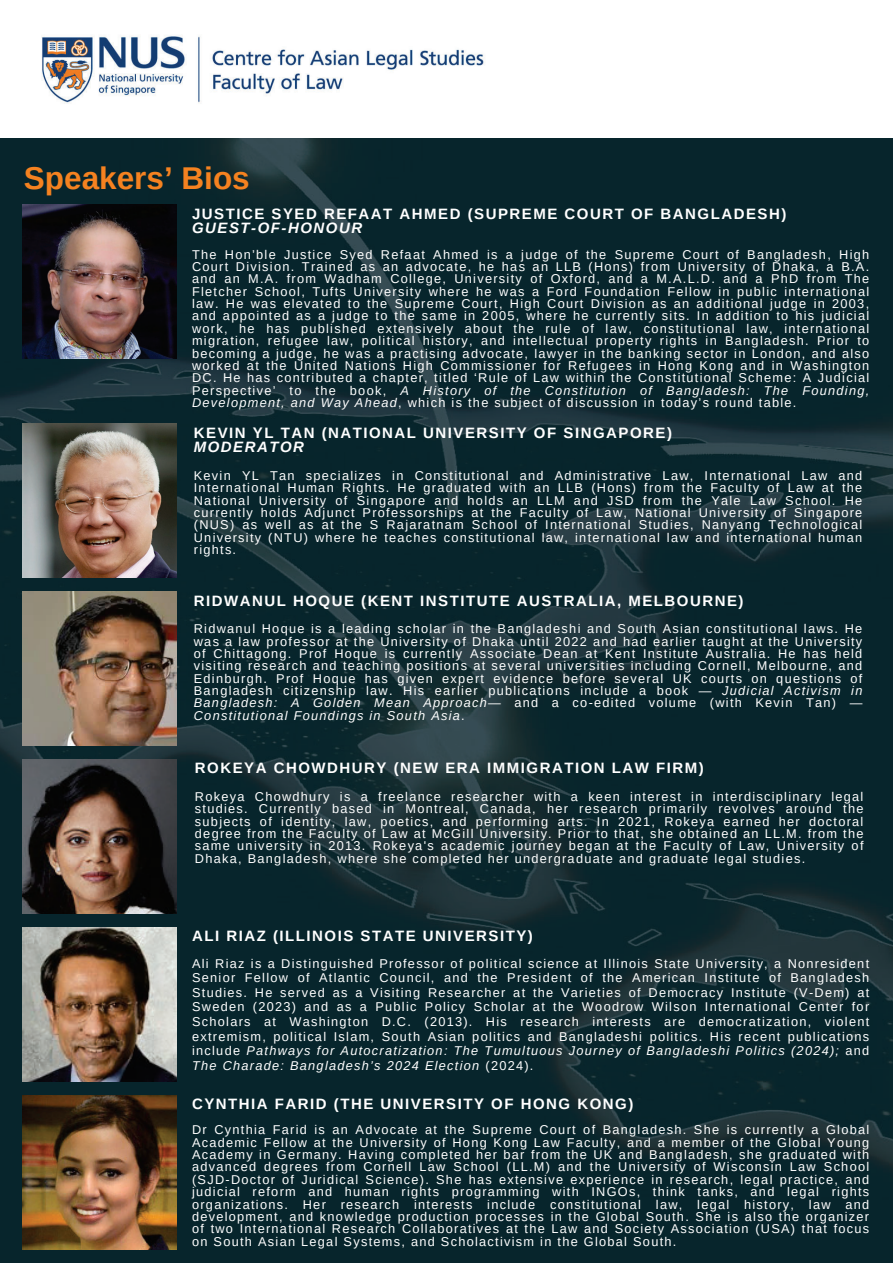
<style>
.page{position:relative;width:893px;height:1263px;background:#fff}
.page>*{position:absolute;margin:0;border:0;box-sizing:border-box;transform-origin:0 0}
.t1{font:700 31.5px "Arimo";color:#f58220}
.t2{font:700 15px "Arimo";letter-spacing:.1em;color:#fff}
.t3{font:italic 700 15px "Arimo";letter-spacing:.1em;color:#fff}
.t4{font:12.75px/12.4px "Arimo";letter-spacing:.1em;color:#fff;text-align:justify}
.s1{font-style:italic}
</style>
<div class="page">
<img style="left:0;top:138px;width:761px;height:579px">
<img style="left:761px;top:138px;width:132px;height:1125px">
<img style="left:0;top:717px;width:762px;height:546px">
<img style="left:41px;top:35px;width:443px;height:69px">
<img style="left:23px;top:424px;width:153px;height:154px">
<img style="left:23px;top:759px;width:153px;height:154px">
<img style="left:23px;top:927px;width:153px;height:154px">
<img style="left:23px;top:592px;width:153px;height:154px">
<img style="left:23px;top:205px;width:153px;height:154px">
<img style="left:23px;top:1095px;width:153px;height:154px">
<h1 class="t1" style="left:24px;top:160px;width:227px">Speakers’ Bios</h1>
<p class="t2" style="left:192px;top:205px;width:596px">JUSTICE SYED REFAAT AHMED (SUPREME COURT OF BANGLADESH)</p>
<p class="t3" style="left:192px;top:220px;width:172px">GUEST-OF-HONOUR</p>
<p class="t4" style="left:192px;top:248px;width:679px">The Hon’ble Justice Syed Refaat Ahmed is a judge of the Supreme Court of Bangladesh, High Court Division. Trained as an advocate, he has an LLB (Hons) from University of Dhaka, a B.A. and an M.A. from Wadham College, University of Oxford, and a M.A.L.D. and a PhD from The Fletcher School, Tufts University where he was a Ford Foundation Fellow in public international law. He was elevated to the Supreme Court, High Court Division as an additional judge in 2003, and appointed as a judge to the same in 2005, where he currently sits. In addition to his judicial work, he has published extensively about the rule of law, constitutional law, international migration, refugee law, political history, and intellectual property rights in Bangladesh. Prior to becoming a judge, he was a practising advocate, lawyer in the banking sector in London, and also worked at the United Nations High Commissioner for Refugees in Hong Kong and in Washington DC. He has contributed a chapter, titled ‘Rule of Law within the Constitutional Scheme: A Judicial Perspective’ to the book, <span class="s1">A History of the Constitution of Bangladesh: The Founding, Development, and Way Ahead</span>, which is the subject of discussion in today’s round table.</p>
<p class="t2" style="left:194px;top:424px;width:480px">KEVIN YL TAN (NATIONAL UNIVERSITY OF SINGAPORE)</p>
<p class="t3" style="left:194px;top:439px;width:112px">MODERATOR</p>
<p class="t4" style="left:194px;top:469px;width:670px">Kevin YL Tan specializes in Constitutional and Administrative Law, International Law and International Human Rights. He graduated with an LLB (Hons) from the Faculty of Law at the National University of Singapore and holds an LLM and JSD from the Yale Law School. He currently holds Adjunct Professorships at the Faculty of Law, National University of Singapore (NUS) as well as at the S Rajaratnam School of International Studies, Nanyang Technological University (NTU) where he teaches constitutional law, international law and international human rights.</p>
<p class="t2" style="left:194px;top:592px;width:551px">RIDWANUL HOQUE (KENT INSTITUTE AUSTRALIA, MELBOURNE)</p>
<p class="t4" style="left:194px;top:622px;width:670px">Ridwanul Hoque is a leading scholar in the Bangladeshi and South Asian constitutional laws. He was a law professor at the University of Dhaka until 2022 and had earlier taught at the University of Chittagong. Prof Hoque is currently Associate Dean at Kent Institute Australia. He has held visiting research and teaching positions at several universities including Cornell, Melbourne, and Edinburgh. Prof Hoque has given expert evidence before several UK courts on questions of Bangladesh citizenship law. His earlier publications include a book — <span class="s1">Judicial Activism in Bangladesh: A Golden Mean Approach</span>— and a co-edited volume (with Kevin Tan) — <span class="s1">Constitutional Foundings in South Asia</span>.</p>
<p class="t2" style="left:195px;top:760px;width:510px">ROKEYA CHOWDHURY (NEW ERA IMMIGRATION LAW FIRM)</p>
<p class="t4" style="left:195px;top:790px;width:670px">Rokeya Chowdhury is a freelance researcher with a keen interest in interdisciplinary legal studies. Currently based in Montreal, Canada, her research primarily revolves around the subjects of identity, law, poetics, and performing arts. In 2021, Rokeya earned her doctoral degree from the Faculty of Law at McGill University. Prior to that, she obtained an LL.M. from the same university in 2013. Rokeya's academic journey began at the Faculty of Law, University of Dhaka, Bangladesh, where she completed her undergraduate and graduate legal studies.</p>
<p class="t2" style="left:192px;top:927px;width:342px">ALI RIAZ (ILLINOIS STATE UNIVERSITY)</p>
<p class="t4" style="left:192px;top:956px;width:679px;line-height:14.6px">Ali Riaz is a Distinguished Professor of political science at Illinois State University, a Nonresident Senior Fellow of Atlantic Council, and the President of the American Institute of Bangladesh Studies. He served as a Visiting Researcher at the Varieties of Democracy Institute (V-Dem) at Sweden (2023) and as a Public Policy Scholar at the Woodrow Wilson International Center for Scholars at Washington D.C. (2013). His research interests are democratization, violent extremism, political Islam, South Asian politics and Bangladeshi politics. His recent publications include <span class="s1">Pathways for Autocratization: The Tumultuous Journey of Bangladeshi Politics (2024);</span> and <span class="s1">The Charade: Bangladesh’s 2024 Election</span> (2024).</p>
<p class="t2" style="left:192px;top:1095px;width:443px">CYNTHIA FARID (THE UNIVERSITY OF HONG KONG)</p>
<p class="t4" style="left:192px;top:1124px;width:678px">Dr Cynthia Farid is an Advocate at the Supreme Court of Bangladesh. She is currently a Global Academic Fellow at the University of Hong Kong Law Faculty, and a member of the Global Young Academy in Germany. Having completed her bar from the UK and Bangladesh, she graduated with advanced degrees from Cornell Law School (LL.M) and the University of Wisconsin Law School (SJD-Doctor of Juridical Science). She has extensive experience in research, legal practice, and judicial reform and human rights programming with INGOs, think tanks, and legal rights organizations. Her research interests include constitutional law, legal history, law and development, and knowledge production processes in the Global South. She is also the organizer of two International Research Collaboratives at the Law and Society Association (USA) that focus on South Asian Legal Systems, and Scholactivism in the Global South.</p>
</div>
